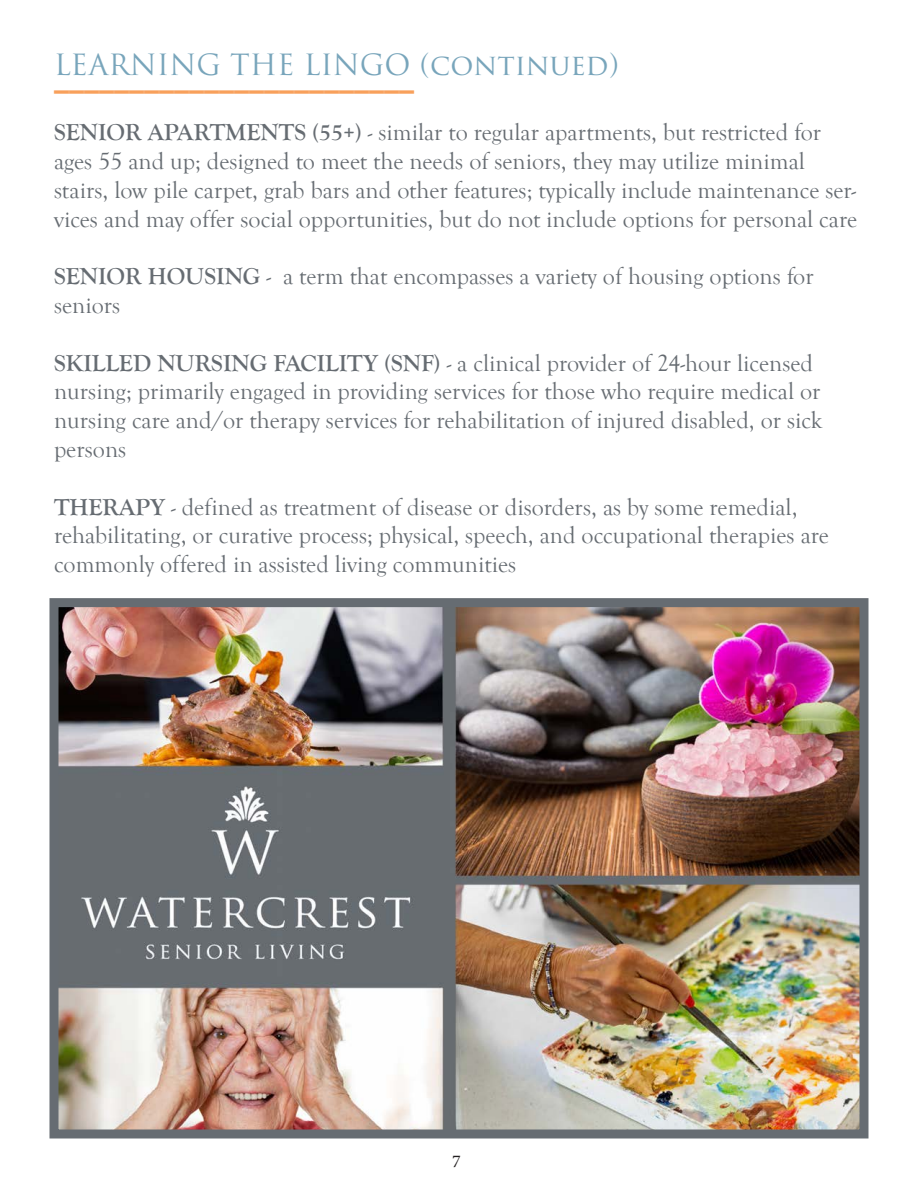
<style>
.page{position:relative;width:918px;height:1188px;background:#fff}
.page>*{position:absolute;margin:0;border:0;box-sizing:border-box;transform-origin:0 0}
.t1{font:30px "Bauhaus 93";color:#f8a05b}
.t2{font:28.5px "Trajan Pro 3";color:#78a5bb}
.t3{font:24px/28.8px "Goudy Old Style T";color:#666c72}
.t4{font:18px "Minion Pro";color:#231f20}
.s1{font-weight:700}
</style>
<div class="page">
<img style="left:60px;top:608px;width:798px;height:520px">
<div style="left:50px;top:598px;width:818px;height:540px;border:9px solid #666c72"></div>
<p class="t2" style="left:54px;top:46px;width:567px">LEARNING THE LINGO (continued)</p>
<p class="t1" style="left:54px;top:62px;width:361px">________________________</p>
<p class="t3" style="left:54px;top:118px;width:805px"><span class="s1">SENIOR APARTMENTS (55+)</span> - similar to regular apartments, but restricted for ages 55 and up; designed to meet the needs of seniors, they may utilize minimal stairs, low pile carpet, grab bars and other features; typically include maintenance ser&shy;vices and may offer social opportunities, but do not include options for personal care</p>
<p class="t3" style="left:54px;top:262px;width:761px"><span class="s1">SENIOR HOUSING</span> - a term that encompasses a variety of housing options for seniors</p>
<p class="t3" style="left:54px;top:349px;width:770px"><span class="s1">SKILLED NURSING FACILITY (SNF)</span> - a clinical provider of 24-hour licensed nursing; primarily engaged in providing services for those who require medical or nursing care and/or therapy services for rehabilitation of injured disabled, or sick persons</p>
<p class="t3" style="left:54px;top:493px;width:745px"><span class="s1">THERAPY</span> - defined as treatment of disease or disorders, as by some remedial,</p>
<p class="t3" style="left:54px;top:522px;width:776px">rehabilitating, or curative process; physical, speech, and occupational therapies are commonly offered in assisted living communities</p>
<p class="t4" style="left:452px;top:1149px;width:10px">7</p>
</div>
